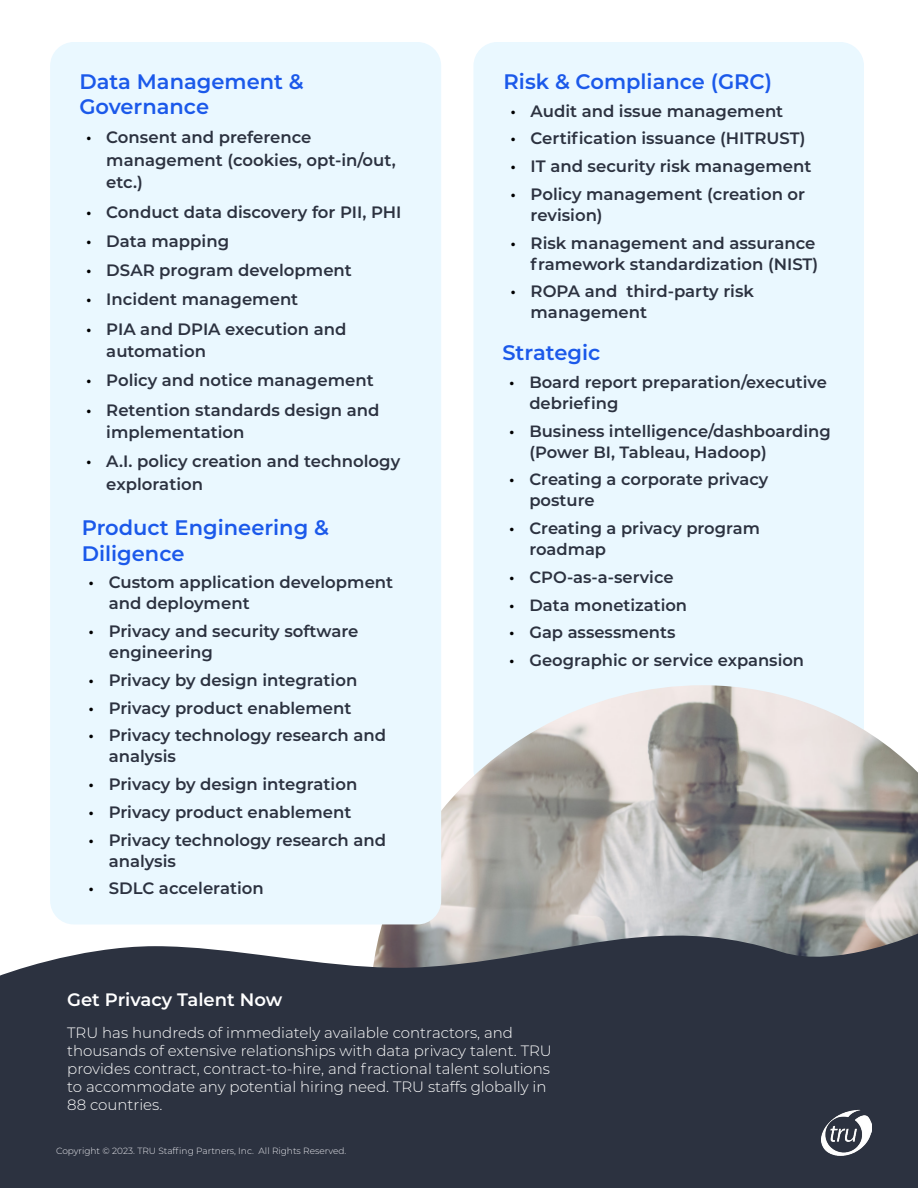
<style>
.page{position:relative;width:918px;height:1188px;background:#fff}
.page>*{position:absolute;margin:0;border:0;box-sizing:border-box;transform-origin:0 0}
.t1{font:600 21px/25.2px "Montserrat";color:#1b59ea}
.t2{font:600 18px "Montserrat";color:#fff}
.t3{font:600 16.5px/21px "Montserrat";color:#2c3240}
.t4{font:600 16.35px/21px "Montserrat";color:#2c3240}
.t5{font:300 15px/18px "Montserrat";color:#fff}
.t6{font:300 9px "Montserrat";color:#ebebf0}
.s1{color:#000}
</style>
<div class="page">
<div style="left:473px;top:42px;width:391px;height:752px;background:#eaf8ff;border-radius:24px"></div>
<img style="left:326px;top:685px;width:592px;height:248px">
<svg style="left:0;top:933px;width:918px;height:255px;background:#383d4a"></svg>
<div style="left:50px;top:42px;width:391px;height:882px;background:#eaf8ff;border-radius:24px"></div>
<img style="left:822px;top:1108px;width:49px;height:50px">
<p class="t1" style="left:79px;top:68px;width:226px">Data Management &amp;<br>Governance</p>
<p class="t3" style="left:106px;top:126px;width:291px;line-height:22.5px;text-indent:-20px"><span class="s1">•</span> Consent and preference management (cookies, opt-in/out, etc.)</p>
<p class="t3" style="left:86px;top:201px;width:317px"><span class="s1">•</span> Conduct data discovery for PII, PHI</p>
<p class="t3" style="left:86px;top:230px;width:145px"><span class="s1">•</span> Data mapping</p>
<p class="t3" style="left:86px;top:259px;width:267px"><span class="s1">•</span> DSAR program development</p>
<p class="t3" style="left:86px;top:288px;width:214px"><span class="s1">•</span> Incident management</p>
<p class="t3" style="left:106px;top:317px;width:242px;line-height:22.5px;text-indent:-20px"><span class="s1">•</span> PIA and DPIA execution and automation</p>
<p class="t3" style="left:86px;top:369px;width:289px"><span class="s1">•</span> Policy and notice management</p>
<p class="t3" style="left:106px;top:398px;width:275px;line-height:22.5px;text-indent:-20px"><span class="s1">•</span> Retention standards design and implementation</p>
<p class="t3" style="left:106px;top:450px;width:295px;line-height:22.5px;text-indent:-20px"><span class="s1">•</span> A.I. policy creation and technology exploration</p>
<p class="t1" style="left:82px;top:514px;width:249px">Product Engineering &amp;<br>Diligence</p>
<p class="t3" style="left:109px;top:571px;width:286px;text-indent:-20px"><span class="s1">•</span> Custom application development and deployment</p>
<p class="t3" style="left:109px;top:620px;width:251px;text-indent:-20px"><span class="s1">•</span> Privacy and security software engineering</p>
<p class="t3" style="left:88px;top:669px;width:270px"><span class="s1">•</span> Privacy by design integration</p>
<p class="t3" style="left:88px;top:697px;width:265px"><span class="s1">•</span> Privacy product enablement</p>
<p class="t3" style="left:109px;top:724px;width:279px;text-indent:-20px"><span class="s1">•</span> Privacy technology research and analysis</p>
<p class="t3" style="left:88px;top:773px;width:270px"><span class="s1">•</span> Privacy by design integration</p>
<p class="t3" style="left:88px;top:801px;width:265px"><span class="s1">•</span> Privacy product enablement</p>
<p class="t3" style="left:109px;top:829px;width:279px;text-indent:-20px"><span class="s1">•</span> Privacy technology research and analysis</p>
<p class="t3" style="left:88px;top:877px;width:177px"><span class="s1">•</span> SDLC acceleration</p>
<p class="t1" style="left:504px;top:68px;width:270px">Risk &amp; Compliance (GRC)</p>
<p class="t3" style="left:510px;top:100px;width:274px"><span class="s1">•</span> Audit and issue management</p>
<p class="t3" style="left:510px;top:127px;width:297px"><span class="s1">•</span> Certification issuance (HITRUST)</p>
<p class="t3" style="left:510px;top:155px;width:303px"><span class="s1">•</span> IT and security risk management</p>
<p class="t3" style="left:531px;top:183px;width:276px;text-indent:-20px"><span class="s1">•</span> Policy management (creation or revision)</p>
<p class="t3" style="left:510px;top:232px;width:309px;text-align:right"><span class="s1">•</span> Risk management and assurance framework standardization (NIST)</p>
<p class="t3" style="left:531px;top:280px;width:225px;text-indent:-20px"><span class="s1">•</span> ROPA and third-party risk management</p>
<p class="t1" style="left:502px;top:339px;width:99px">Strategic</p>
<p class="t4" style="left:529px;top:371px;width:299px;text-indent:-20px"><span class="s1">•</span> Board report preparation/executive debriefing</p>
<p class="t4" style="left:529px;top:420px;width:303px;text-indent:-20px"><span class="s1">•</span> Business intelligence/dashboarding (Power BI, Tableau, Hadoop)</p>
<p class="t4" style="left:529px;top:468px;width:240px;text-indent:-20px"><span class="s1">•</span> Creating a corporate privacy posture</p>
<p class="t4" style="left:529px;top:517px;width:232px;text-indent:-20px"><span class="s1">•</span> Creating a privacy program roadmap</p>
<p class="t4" style="left:509px;top:566px;width:166px"><span class="s1">•</span> CPO-as-a-service</p>
<p class="t4" style="left:509px;top:593px;width:180px"><span class="s1">•</span> Data monetization</p>
<p class="t4" style="left:509px;top:621px;width:168px"><span class="s1">•</span> Gap assessments</p>
<p class="t4" style="left:509px;top:649px;width:297px"><span class="s1">•</span> Geographic or service expansion</p>
<p class="t2" style="left:67px;top:987px;width:217px">Get Privacy Talent Now</p>
<p class="t5" style="left:67px;top:1023px;width:486px">TRU has hundreds of immediately available contractors, and thousands of extensive relationships with data privacy talent. TRU provides contract, contract-to-hire, and fractional talent solutions to accommodate any potential hiring need. TRU staffs globally in 88 countries.</p>
<p class="t6" style="left:56px;top:1145px;width:292px">Copyright © 2023. TRU Staffing Partners, Inc. All Rights Reserved.</p>
</div>
